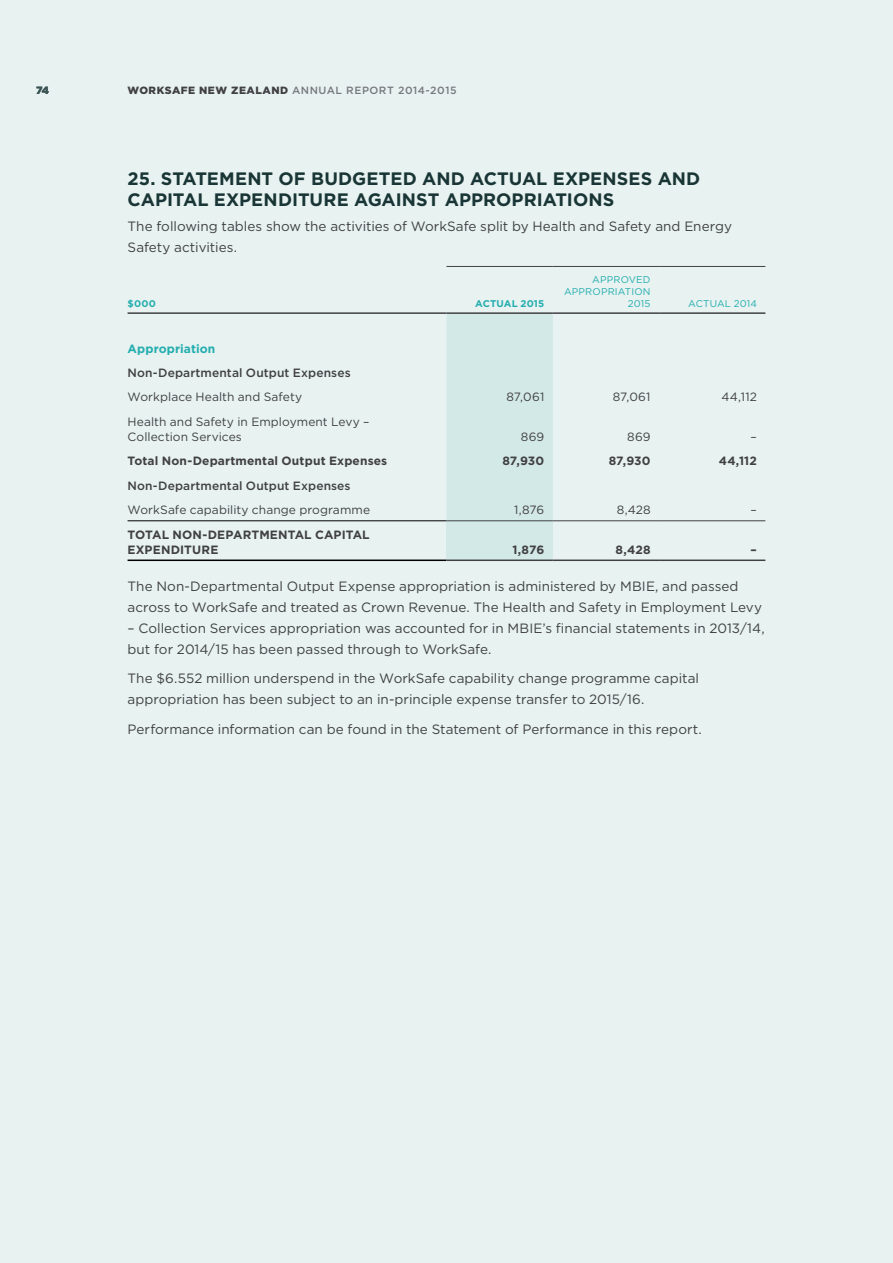
<style>
.page{position:relative;width:893px;height:1263px;background:#e7f2f1}
.page>*{position:absolute;margin:0;border:0;box-sizing:border-box;transform-origin:0 0}
.t1{font:700 18px/21px "Gotham";letter-spacing:.005em;color:#193535}
.t2{font:13.5px/21px "Gotham";color:#414042}
.t3{font:12px/15px "Gotham";letter-spacing:.005em;color:#414042}
.t4{font:700 12px/15px "Gotham";letter-spacing:.01em;color:#414042}
.t5{font:500 12px "Gotham";letter-spacing:.01em;color:#414042}
.t6{font:700 12px "Gotham";letter-spacing:.01em;color:#24adae}
.t7{font:500 10.5px "Gotham";letter-spacing:.05em;color:#77787b}
.t8{font:900 10.5px "Gotham";color:#3a5454}
.t9{font:9.75px/12px "Gotham";letter-spacing:.015em;color:#24adae;text-align:right}
.t10{font:700 9.75px "Gotham";letter-spacing:.015em;color:#24adae}
.s1{font-weight:900;color:#414042}
</style>
<div class="page">
<div style="left:446px;top:314px;width:107px;height:206px;background:#d3e9e8"></div>
<div style="left:446px;top:521px;width:107px;height:39px;background:#d3e9e8"></div>
<hr style="left:128px;top:520px;width:318px;height:1px;background:#000">
<hr style="left:446px;top:520px;width:107px;height:1px;background:#414042">
<hr style="left:553px;top:520px;width:106px;height:1px;background:#414042">
<hr style="left:659px;top:520px;width:106px;height:1px;background:#414042">
<hr style="left:128px;top:559px;width:318px;height:2px;background:#000">
<hr style="left:446px;top:559px;width:107px;height:2px;background:#414042">
<hr style="left:553px;top:559px;width:106px;height:2px;background:#414042">
<hr style="left:659px;top:559px;width:106px;height:2px;background:#414042">
<hr style="left:128px;top:312px;width:318px;height:2px;background:#414042">
<hr style="left:446px;top:312px;width:107px;height:2px;background:#414042">
<hr style="left:553px;top:312px;width:106px;height:2px;background:#414042">
<hr style="left:659px;top:312px;width:106px;height:2px;background:#414042">
<hr style="left:446px;top:266px;width:107px;height:1px;background:#414042">
<hr style="left:553px;top:266px;width:106px;height:1px;background:#414042">
<hr style="left:659px;top:266px;width:106px;height:1px;background:#414042">
<p class="t8" style="left:36px;top:83px;width:14px">74</p>
<p class="t7" style="left:128px;top:84px;width:330px"><span class="s1">WORKSAFE NEW ZEALAND</span> ANNUAL REPORT 2014-2015</p>
<h1 class="t1" style="left:128px;top:167px;width:574px">25. STATEMENT OF BUDGETED AND ACTUAL EXPENSES AND<br>CAPITAL EXPENDITURE AGAINST APPROPRIATIONS</h1>
<p class="t2" style="left:128px;top:215px;width:606px">The following tables show the activities of WorkSafe split by Health and Safety and Energy<br>Safety activities.</p>
<p class="t10" style="left:128px;top:297px;width:30px">$000</p>
<p class="t10" style="left:475px;top:297px;width:71px">ACTUAL 2015</p>
<p class="t9" style="left:564px;top:273px;width:88px">APPROVED<br>APPROPRIATION<br>2015</p>
<p class="t9" style="left:688px;top:297px;width:70px">ACTUAL 2014</p>
<p class="t6" style="left:128px;top:340px;width:89px">Appropriation</p>
<p class="t5" style="left:128px;top:365px;width:225px">Non-Departmental Output Expenses</p>
<p class="t3" style="left:128px;top:389px;width:176px">Workplace Health and Safety</p>
<p class="t3" style="left:506px;top:389px;width:39px">87,061</p>
<p class="t3" style="left:613px;top:389px;width:39px">87,061</p>
<p class="t3" style="left:721px;top:389px;width:37px">44,112</p>
<p class="t3" style="left:128px;top:414px;width:243px">Health and Safety in Employment Levy –<br>Collection Services</p>
<p class="t3" style="left:521px;top:429px;width:25px">869</p>
<p class="t3" style="left:627px;top:429px;width:25px">869</p>
<p class="t3" style="left:751px;top:429px;width:8px">–</p>
<p class="t4" style="left:128px;top:454px;width:261px">Total Non-Departmental Output Expenses</p>
<p class="t4" style="left:502px;top:454px;width:43px">87,930</p>
<p class="t4" style="left:609px;top:454px;width:43px">87,930</p>
<p class="t4" style="left:719px;top:454px;width:39px">44,112</p>
<p class="t5" style="left:128px;top:478px;width:225px">Non-Departmental Output Expenses</p>
<p class="t3" style="left:128px;top:502px;width:244px">WorkSafe capability change programme</p>
<p class="t3" style="left:514px;top:502px;width:32px">1,876</p>
<p class="t3" style="left:617px;top:502px;width:35px">8,428</p>
<p class="t3" style="left:751px;top:502px;width:8px">–</p>
<p class="t4" style="left:128px;top:527px;width:244px">TOTAL NON-DEPARTMENTAL CAPITAL<br>EXPENDITURE</p>
<p class="t4" style="left:512px;top:542px;width:33px">1,876</p>
<p class="t4" style="left:615px;top:542px;width:37px">8,428</p>
<p class="t4" style="left:751px;top:542px;width:8px">–</p>
<p class="t2" style="left:128px;top:575px;width:636px">The Non-Departmental Output Expense appropriation is administered by MBIE, and passed across to WorkSafe and treated as Crown Revenue. The Health and Safety in Employment Levy</p>
<p class="t2" style="left:128px;top:617px;width:639px">– Collection Services appropriation was accounted for in MBIE’s financial statements in 2013/14, but for 2014/15 has been passed through to WorkSafe.</p>
<p class="t2" style="left:128px;top:667px;width:573px">The $6.552 million underspend in the WorkSafe capability change programme capital appropriation has been subject to an in-principle expense transfer to 2015/16.</p>
<p class="t2" style="left:128px;top:718px;width:576px">Performance information can be found in the Statement of Performance in this report.</p>
</div>
